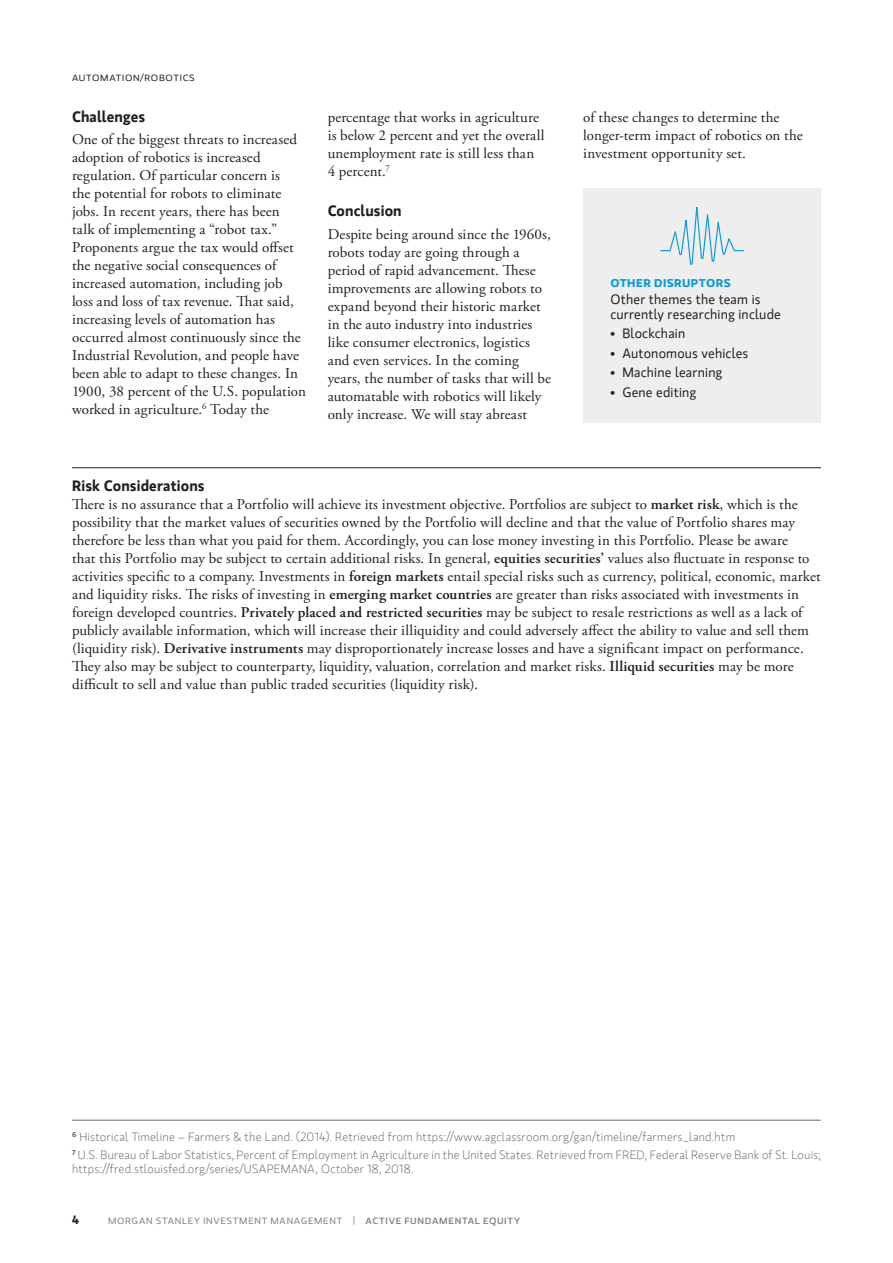
<style>
.page{position:relative;width:893px;height:1263px;background:#fff}
.page>*{position:absolute;margin:0;border:0;box-sizing:border-box;transform-origin:0 0}
.Body{font:15px/18px "Adobe Garamond Pro";letter-spacing:.01em;color:#231f20}
.Body_1st{font:15px/18px "Adobe Garamond Pro";letter-spacing:.005em;color:#231f20}
.Body_Head{font:700 15px "MS Gloriola II Std";letter-spacing:.005em;color:#231f20}
.Body_Head_w__Rule_Ab{font:700 15px "MS Gloriola II Std";letter-spacing:.01em;color:#231f20}
.Sidebar_Paragraph_1s{font:13.5px/15px "MS Gloriola II Std";letter-spacing:.015em;color:#231f20}
.Footnote{font:300 12px/13.5px "MS Gloriola II Std";letter-spacing:.015em;color:#69696c}
.Footnote_1st____Rule{font:300 12px "MS Gloriola II Std";letter-spacing:.02em;color:#69696c}
.t1{font:700 12px "MS Gloriola II Std";color:#231f20}
.Sidebar_Head{font:700 11.25px "MS Gloriola II Std";letter-spacing:.035em;color:#089ad9;scale:1.1 1}
.t2{font:9px "MS Gloriola II Std";letter-spacing:.075em;color:#808285;scale:1.1 1}
.t3{font:9px "MS Gloriola II Std";letter-spacing:.07em;color:#231f20;scale:1.1 1}
.s1{font-size:12px}
.s2{font-weight:600}
.s3{font-weight:500}
</style>
<div class="page">
<hr style="left:72px;top:467px;width:749px;height:1px;background:#231f20">
<div style="left:583px;top:189px;width:238px;height:234px;background:#eeeeef"></div>
<svg style="left:660px;top:206px;width:84px;height:59px"></svg>
<hr style="left:72px;top:1120px;width:749px;height:1px;background:#69696c">
<p class="t3" style="left:72px;top:72px;width:113px">AUTOMATION/ROBOTICS</p>
<p class="Body_Head" style="left:72px;top:106px;width:75px">Challenges</p>
<p class="Body_1st" style="left:72px;top:131px;width:235px">One of the biggest threats to increased adoption of robotics is increased regulation. Of particular concern is<br>the potential for robots to eliminate jobs. In recent years, there has been talk of implementing a “robot tax.” Proponents argue the tax would offset the negative social consequences of increased automation, including job loss and loss of tax revenue. That said, increasing levels of automation has occurred almost continuously since the Industrial Revolution, and people have been able to adapt to these changes. In 1900, 38 percent of the U.S. population worked in agriculture.<sup>6</sup> Today the</p>
<p class="Body_1st" style="left:328px;top:108px;width:218px">percentage that works in agriculture is below 2 percent and yet the overall unemployment rate is still less than<br>4 percent.<sup>7</sup></p>
<p class="Body_Head" style="left:328px;top:200px;width:76px">Conclusion</p>
<p class="Body_1st" style="left:328px;top:225px;width:225px">Despite being around since the 1960s, robots today are going through a period of rapid advancement. These improvements are allowing robots to expand beyond their historic market in the auto industry into industries like consumer electronics, logistics and even services. In the coming years, the number of tasks that will be automatable with robotics will likely only increase. We will stay abreast</p>
<p class="Body_1st" style="left:583px;top:108px;width:221px">of these changes to determine the longer-term impact of robotics on the investment opportunity set.</p>
<p class="Sidebar_Head" style="left:610px;top:275px;width:111px">OTHER DISRUPTORS</p>
<p class="Sidebar_Paragraph_1s" style="left:610px;top:291px;width:172px">Other themes the team is currently researching include</p>
<p class="Sidebar_Paragraph_1s" style="left:610px;top:325px;width:76px"><span class="s1">•</span> Blockchain</p>
<p class="Sidebar_Paragraph_1s" style="left:610px;top:345px;width:140px"><span class="s1">•</span> Autonomous vehicles</p>
<p class="Sidebar_Paragraph_1s" style="left:610px;top:364px;width:114px"><span class="s1">•</span> Machine learning</p>
<p class="Sidebar_Paragraph_1s" style="left:610px;top:384px;width:88px"><span class="s1">•</span> Gene editing</p>
<p class="Body_Head_w__Rule_Ab" style="left:72px;top:475px;width:134px">Risk Considerations</p>
<p class="Body" style="left:72px;top:495px;width:750px">There is no assurance that a Portfolio will achieve its investment objective. Portfolios are subject to <span class="s2">market risk</span>, which is the possibility that the market values of securities owned by the Portfolio will decline and that the value of Portfolio shares may therefore be less than what you paid for them. Accordingly, you can lose money investing in this Portfolio. Please be aware<br>that this Portfolio may be subject to certain additional risks. In general, <span class="s2">equities securities’</span> values also fluctuate in response to activities specific to a company. Investments in <span class="s2">foreign markets</span> entail special risks such as currency, political, economic, market and liquidity risks. The risks of investing in <span class="s2">emerging market countries</span> are greater than risks associated with investments in foreign developed countries. <span class="s2">Privately placed and restricted securities</span> may be subject to resale restrictions as well as a lack of publicly available information, which will increase their illiquidity and could adversely affect the ability to value and sell them (liquidity risk). <span class="s2">Derivative instruments</span> may disproportionately increase losses and have a significant impact on performance.<br>They also may be subject to counterparty, liquidity, valuation, correlation and market risks. <span class="s2">Illiquid securities</span> may be more difficult to sell and value than public traded securities (liquidity risk).</p>
<p class="Footnote_1st____Rule" style="left:72px;top:1129px;width:665px"><sup>6</sup> Historical Timeline – Farmers &amp; the Land. (2014). Retrieved from https://www.agclassroom.org/gan/timeline/farmers_land.htm</p>
<p class="Footnote" style="left:72px;top:1148px;width:750px"><sup>7</sup> U.S. Bureau of Labor Statistics, Percent of Employment in Agriculture in the United States. Retrieved from FRED, Federal Reserve Bank of St. Louis; https://fred.stlouisfed.org/series/USAPEMANA, October 18, 2018.</p>
<p class="t1" style="left:72px;top:1211px;width:8px">4</p>
<p class="t2" style="left:108px;top:1215px;width:376px">MORGAN STANLEY INVESTMENT MANAGEMENT | <span class="s3">ACTIVE FUNDAMENTAL EQUITY</span></p>
</div>
